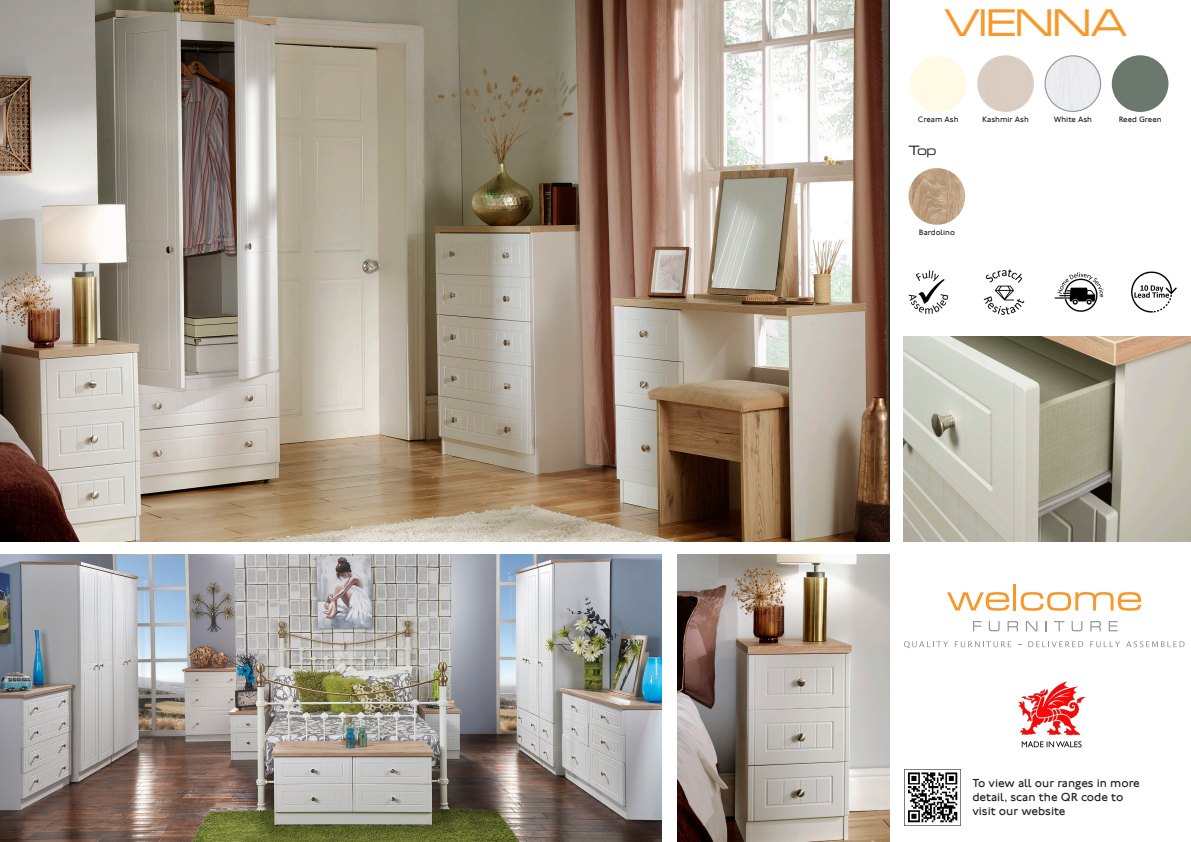
<style>
.page{position:relative;width:1191px;height:842px;background:#fff}
.page>*{position:absolute;margin:0;border:0;box-sizing:border-box;transform-origin:0 0}
.t1{font:40px "Microgramma D Medi Exte";color:#f89828}
.Subtitles{font:14px "Microgramma D Medi Exte";color:#231f20}
.Bulletpoints{font:12px/14.4px "Johnston 100 W03";color:#231f20}
.t2{font:8px "Johnston 100 W03";color:#231f20}
</style>
<div class="page">
<img style="left:677px;top:555px;width:212px;height:287px">
<img style="left:904px;top:337px;width:287px;height:204px">
<img style="left:0;top:0;width:889px;height:541px">
<svg style="left:947px;top:592px;width:62px;height:19px"></svg>
<hr style="left:1013px;top:584px;width:3px;height:26px;background:#f89828">
<svg style="left:1020px;top:592px;width:121px;height:19px"></svg>
<svg style="left:973px;top:621px;width:8px;height:10px"></svg>
<svg style="left:988px;top:621px;width:11px;height:10px"></svg>
<svg style="left:1007px;top:621px;width:11px;height:10px"></svg>
<svg style="left:1025px;top:621px;width:12px;height:10px"></svg>
<svg style="left:1054px;top:621px;width:10px;height:10px"></svg>
<svg style="left:1071px;top:621px;width:11px;height:10px"></svg>
<svg style="left:1090px;top:621px;width:11px;height:10px"></svg>
<svg style="left:1108px;top:621px;width:9px;height:10px"></svg>
<svg style="left:904px;top:641px;width:44px;height:7px"></svg>
<svg style="left:954px;top:641px;width:57px;height:6px"></svg>
<svg style="left:1028px;top:641px;width:55px;height:6px"></svg>
<svg style="left:1090px;top:641px;width:30px;height:6px"></svg>
<svg style="left:1126px;top:641px;width:58px;height:6px"></svg>
<img style="left:0;top:555px;width:661px;height:287px">
<img style="left:904px;top:769px;width:56px;height:56px">
<img style="left:1018px;top:681px;width:68px;height:67px">
<div style="left:910px;top:56px;width:56px;height:57px;background:#fefae6;border-radius:28px"></div>
<div style="left:977px;top:55px;width:57px;height:57px;background:#dbcdc1;border-radius:28px"></div>
<img style="left:908px;top:168px;width:57px;height:57px;border-radius:28px">
<img style="left:908px;top:270px;width:41px;height:44px">
<img style="left:983px;top:269px;width:42px;height:46px">
<img style="left:1054px;top:272px;width:50px;height:40px">
<img style="left:1131px;top:271px;width:46px;height:42px">
<div style="left:1045px;top:56px;width:55px;height:55px;background:#ebecf0;border-radius:28px"></div>
<div style="left:1044px;top:55px;width:57px;height:57px;border:1px solid #949597;border-radius:50%"></div>
<div style="left:1111px;top:55px;width:57px;height:57px;background:#6b786d;border-radius:28px"></div>
<p class="t1" style="left:945px;top:-3px;width:183px">VIENNA</p>
<p class="t2" style="left:918px;top:115px;width:42px">Cream Ash</p>
<p class="t2" style="left:982px;top:115px;width:48px">Kashmir Ash</p>
<p class="Subtitles" style="left:909px;top:142px;width:29px">Top</p>
<p class="t2" style="left:1053px;top:115px;width:40px">White Ash</p>
<p class="t2" style="left:1118px;top:115px;width:44px">Reed Green</p>
<p class="t2" style="left:919px;top:228px;width:38px">Bardolino</p>
<p class="Bulletpoints" style="left:972px;top:776px;width:169px">To view all our ranges in more detail, scan the QR code to visit our website</p>
</div>
